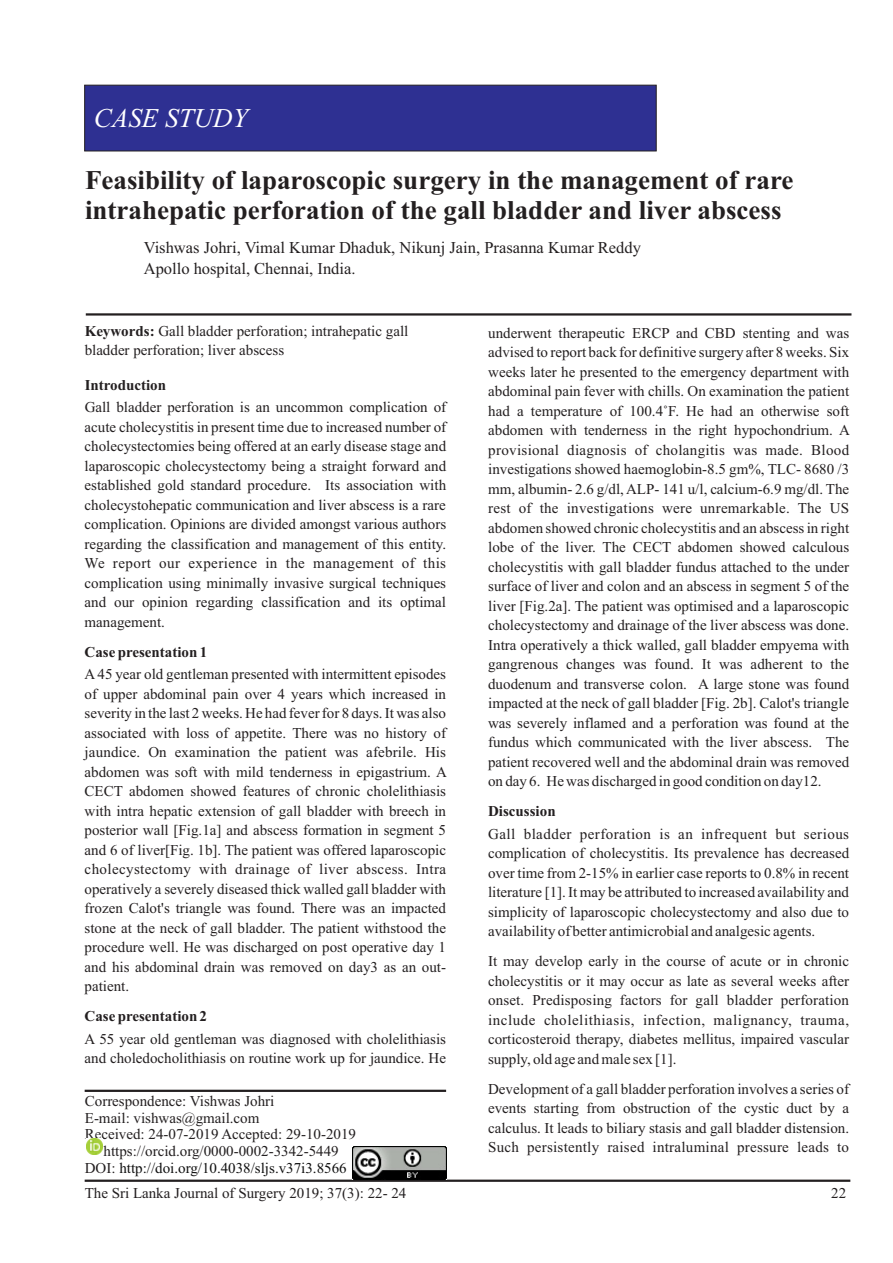
<style>
.page{position:relative;width:893px;height:1263px;background:#fff}
.page>*{position:absolute;margin:0;border:0;box-sizing:border-box;transform-origin:0 0}
.t1{font:700 27px/29.8px "Times New Roman";color:#231f20}
.t2{font:italic 27px "Times New Roman";color:#fff}
.t3{font:16.5px/20.7px "Times New Roman";color:#231f20}
.t4{font:15px/19.5px "Times New Roman";color:#231f20;text-align:justify}
.t5{font:700 15px "Times New Roman";color:#231f20}
.t6{font:15px "Times New Roman";color:#111}
.s1{font-weight:700}
.s2{color:#231f20}
</style>
<div class="page">
<div style="left:84px;top:84px;width:573px;height:68px;background:#2e3092"></div>
<img style="left:87px;top:1138px;width:16px;height:16px">
<hr style="left:85px;top:1179px;width:765px;height:3px;background:#231f20">
<hr style="left:85px;top:1090px;width:361px;height:2px;background:#231f20">
<hr style="left:86px;top:313px;width:765px;height:3px;background:#231f20">
<img style="left:353px;top:1146px;width:93px;height:33px">
<h1 class="t2" style="left:94px;top:108px;width:155px">CASE STUDY</h1>
<h1 class="t1" style="left:85px;top:168px;width:710px">Feasibility of laparoscopic surgery in the management of rare intrahepatic perforation of the gall bladder and liver abscess</h1>
<p class="t3" style="left:144px;top:239px;width:499px">Vishwas Johri, Vimal Kumar Dhaduk, Nikunj Jain, Prasanna Kumar Reddy<br>Apollo hospital, Chennai, India.</p>
<p class="t4" style="left:85px;top:323px;width:325px"><span class="s1">Keywords:</span> Gall bladder perforation; intrahepatic gall bladder perforation; liver abscess</p>
<p class="t5" style="left:85px;top:380px;width:83px">Introduction</p>
<p class="t4" style="left:85px;top:399px;width:363px">Gall bladder perforation is an uncommon complication of acute cholecystitis in present time due to increased number of cholecystectomies being offered at an early disease stage and laparoscopic cholecystectomy being a straight forward and established gold standard procedure. Its association with cholecystohepatic communication and liver abscess is a rare complication. Opinions are divided amongst various authors regarding the classification and management of this entity.<br>We report our experience in the management of this complication using minimally invasive surgical techniques and our opinion regarding classification and its optimal management.</p>
<p class="t5" style="left:85px;top:647px;width:124px">Case presentation 1</p>
<p class="t4" style="left:85px;top:666px;width:364px">A45 year old gentleman presented with intermittent episodes of upper abdominal pain over 4 years which increased in severity in the last 2 weeks. He had fever for 8 days. It was also associated with loss of appetite. There was no history of jaundice. On examination the patient was afebrile. His abdomen was soft with mild tenderness in epigastrium. A CECT abdomen showed features of chronic cholelithiasis with intra hepatic extension of gall bladder with breech in posterior wall [Fig.1a] and abscess formation in segment 5 and 6 of liver[Fig. 1b]. The patient was offered laparoscopic cholecystectomy with drainage of liver abscess. Intra operatively a severely diseased thick walled gall bladder with frozen Calot's triangle was found. There was an impacted stone at the neck of gall bladder. The patient withstood the procedure well. He was discharged on post operative day 1 and his abdominal drain was removed on day3 as an out&shy;patient.</p>
<p class="t5" style="left:85px;top:1011px;width:124px">Case presentation 2</p>
<p class="t4" style="left:85px;top:1031px;width:363px">A 55 year old gentleman was diagnosed with cholelithiasis and choledocholithiasis on routine work up for jaundice. He</p>
<p class="t4" style="left:85px;top:1093px;width:191px">Correspondence: Vishwas Johri</p>
<p class="t4" style="left:85px;top:1109px;width:176px">E-mail: vishwas@gmail.com</p>
<p class="t4" style="left:85px;top:1126px;width:273px">Received: 24-07-2019 Accepted: 29-10-2019</p>
<p class="t4" style="left:104px;top:1143px;width:237px">https://orcid.org/0000-0002-3342-5449</p>
<p class="t6" style="left:85px;top:1162px;width:263px"><span class="s2">DOI:</span> http://doi.org/10.4038/sljs.v37i3.8566</p>
<p class="t4" style="left:488px;top:324px;width:363px">underwent therapeutic ERCP and CBD stenting and was advised to report back for definitive surgery after 8 weeks. Six weeks later he presented to the emergency department with abdominal pain fever with chills. On examination the patient had a temperature of 100.4˚F. He had an otherwise soft abdomen with tenderness in the right hypochondrium. A provisional diagnosis of cholangitis was made. Blood investigations showed haemoglobin-8.5 gm%, TLC- 8680 /3 mm, albumin- 2.6 g/dl, ALP- 141 u/l, calcium-6.9 mg/dl. The rest of the investigations were unremarkable. The US abdomen showed chronic cholecystitis and an abscess in right lobe of the liver. The CECT abdomen showed calculous cholecystitis with gall bladder fundus attached to the under surface of liver and colon and an abscess in segment 5 of the liver [Fig.2a]. The patient was optimised and a laparoscopic cholecystectomy and drainage of the liver abscess was done.<br>Intra operatively a thick walled, gall bladder empyema with gangrenous changes was found. It was adherent to the duodenum and transverse colon. A large stone was found impacted at the neck of gall bladder [Fig. 2b]. Calot's triangle was severely inflamed and a perforation was found at the fundus which communicated with the liver abscess. The patient recovered well and the abdominal drain was removed on day 6. He was discharged in good condition on day12.</p>
<p class="t5" style="left:488px;top:806px;width:69px">Discussion</p>
<p class="t4" style="left:488px;top:825px;width:362px">Gall bladder perforation is an infrequent but serious complication of cholecystitis. Its prevalence has decreased over time from 2-15% in earlier case reports to 0.8% in recent literature [1]. It may be attributed to increased availability and simplicity of laparoscopic cholecystectomy and also due to availability of better antimicrobial and analgesic agents.</p>
<p class="t4" style="left:488px;top:953px;width:363px">It may develop early in the course of acute or in chronic cholecystitis or it may occur as late as several weeks after onset. Predisposing factors for gall bladder perforation include cholelithiasis, infection, malignancy, trauma, corticosteroid therapy, diabetes mellitus, impaired vascular supply, old age and male sex [1].</p>
<p class="t4" style="left:488px;top:1080px;width:362px">Development of a gall bladder perforation involves a series of events starting from obstruction of the cystic duct by a calculus. It leads to biliary stasis and gall bladder distension.<br>Such persistently raised intraluminal pressure leads to</p>
<p class="t4" style="left:85px;top:1185px;width:323px">The Sri Lanka Journal of Surgery 2019; 37(3): 22- 24</p>
<p class="t4" style="left:831px;top:1184px;width:16px">22</p>
</div>
